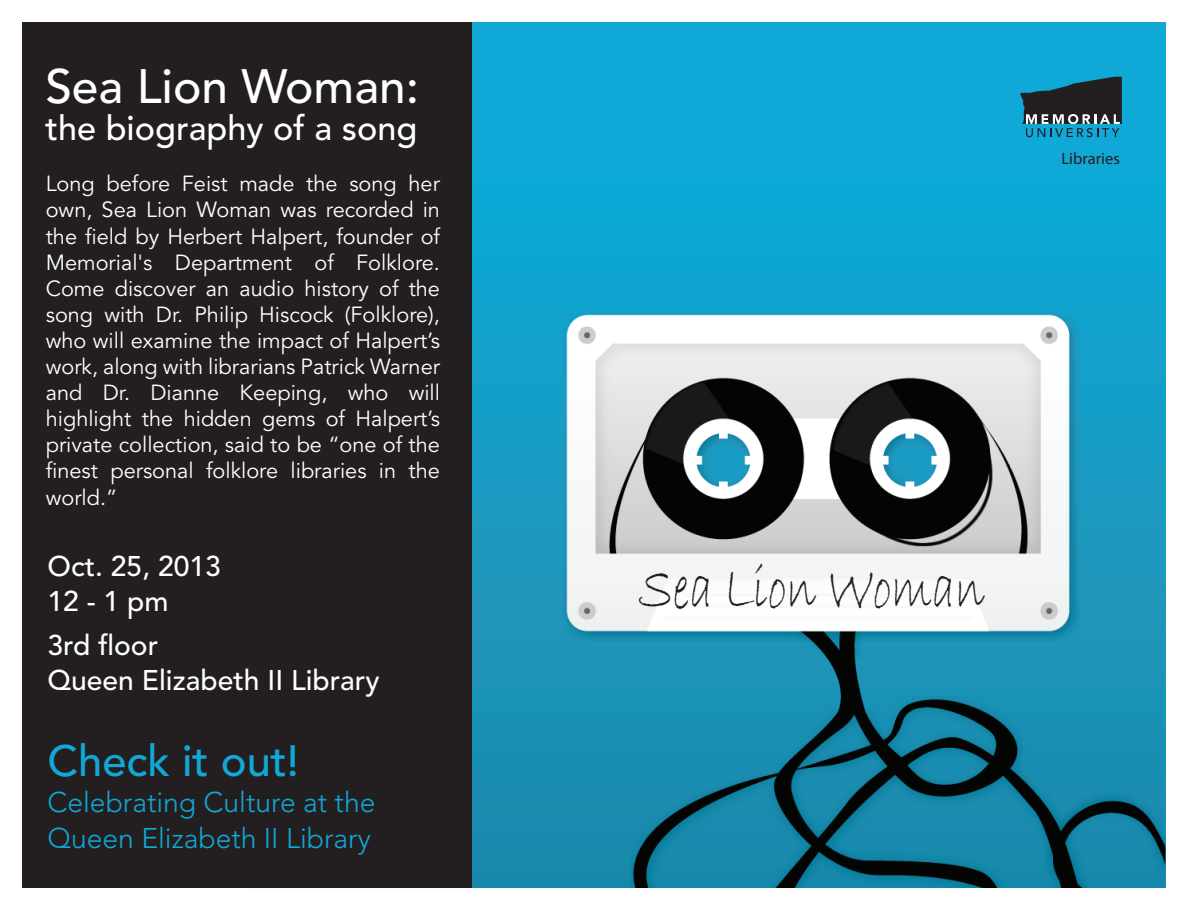
<style>
.page{position:relative;width:1188px;height:918px;background:#fff}
.page>*{position:absolute;margin:0;border:0;box-sizing:border-box;transform-origin:0 0}
.t1{font:64.05px "Bradley Hand ITC";color:#231f20;scale:.73 1}
.t2{font:500 47.85px "Avenir LT Std";color:#fff}
.t3{font:500 43.5px "Avenir LT Std";color:#10a8d6}
.t4{font:500 34.2px "Avenir LT Std";color:#fff}
.t5{font:500 28.35px/34.5px "Avenir LT Std";color:#fff}
.t6{font:300 28.35px/35.8px "Avenir LT Std";color:#10a8d6}
.t7{font:21.75px/26.1px "Avenir LT Std";color:#fff;text-align:justify}
.t8{font:16.5px "Myriad Pro";color:#231f20}
</style>
<div class="page">
<div style="left:23px;top:22px;width:1142px;height:866px;background:#10a8d6"></div>
<img style="left:472px;top:311px;width:693px;height:577px">
<div style="left:22px;top:23px;width:450px;height:865px;background:#231f20"></div>
<svg style="left:1020px;top:77px;width:102px;height:60px"></svg>
<h2 class="t2" style="left:45px;top:59px;width:375px">Sea Lion Woman:</h2>
<h3 class="t4" style="left:45px;top:108px;width:373px">the biography of a song</h3>
<p class="t7" style="left:46px;top:171px;width:396px">Long before Feist made the song her own, Sea Lion Woman was recorded in the field by Herbert Halpert, founder of Memorial's Department of Folklore.<br>Come discover an audio history of the song with Dr. Philip Hiscock (Folklore), who will examine the impact of Halpert’s work, along with librarians Patrick Warner and Dr. Dianne Keeping, who will highlight the hidden gems of Halpert’s private collection, said to be “one of the finest personal folklore libraries in the world.”</p>
<h3 class="t5" style="left:48px;top:550px;width:175px">Oct. 25, 2013<br>12 - 1 pm</h3>
<h3 class="t5" style="left:48px;top:629px;width:334px">3rd floor<br>Queen Elizabeth II Library</h3>
<h3 class="t3" style="left:48px;top:736px;width:253px">Check it out!</h3>
<h3 class="t6" style="left:48px;top:785px;width:329px">Celebrating Culture at the<br>Queen Elizabeth II Library</h3>
<p class="t8" style="left:1062px;top:148px;width:60px">Libraries</p>
<h1 class="t1" style="left:639px;top:547px;width:475px">Sea Lion Woman</h1>
</div>
